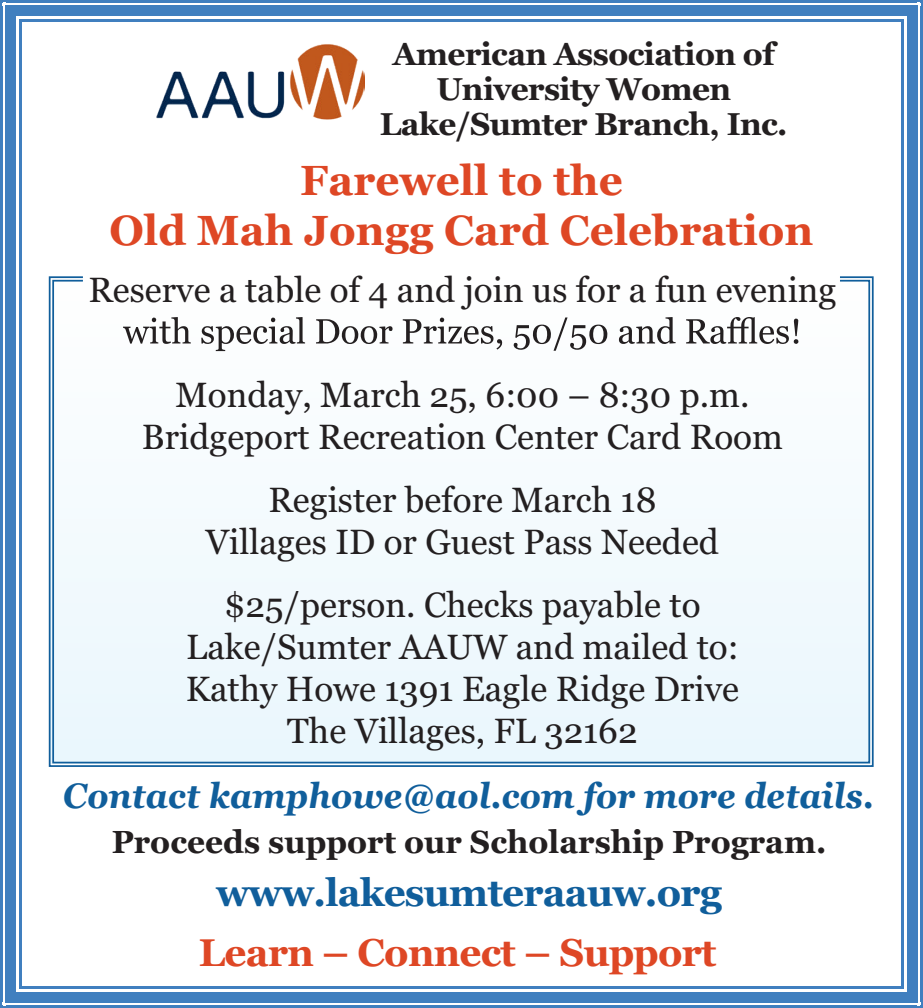
<style>
.page{position:relative;width:923px;height:1008px;background:#fff}
.page>*{position:absolute;margin:0;border:0;box-sizing:border-box;transform-origin:0 0}
.t1{font:700 42px/50.4px "Lmmxhx Georgia";color:#de4725;text-align:center}
.t2{font:700 38.5px "Lmmxhx Georgia";letter-spacing:-.02em;color:#105e9b}
.t3{font:700 38.5px "Lmmxhx Georgia";letter-spacing:-.02em;color:#de4725}
.t4{font:35px/42px "Hkgvvj Georgia";color:#231f20;text-align:center}
.t5{font:italic 700 35px "Georgia";color:#105e9b;scale:.96 1}
.t6{font:700 35px "Ypfvgw Georgia";color:#2969a3}
.t7{font:700 31.85px "Lmmxhx Georgia";color:#231f20}
.t8{font:700 31.5px/35px "Lmmxhx Georgia";letter-spacing:-.02em;color:#231f20;text-align:center}
</style>
<div class="page">
<hr style="left:0;top:0;width:3px;height:22px;background:#407fbf">
<hr style="left:0;top:0;width:22px;height:3px;background:#407fbf">
<div style="left:6px;top:6px;width:11px;height:16px;background:#407fbf"></div>
<div style="left:6px;top:6px;width:16px;height:11px;background:#407fbf"></div>
<hr style="left:22px;top:0;width:878px;height:3px;background:#407fbf">
<div style="left:22px;top:6px;width:878px;height:11px;background:#407fbf"></div>
<hr style="left:22px;top:19px;width:878px;height:3px;background:#407fbf">
<hr style="left:920px;top:0;width:2px;height:22px;background:#407fbf">
<hr style="left:900px;top:0;width:22px;height:3px;background:#407fbf">
<div style="left:906px;top:6px;width:11px;height:16px;background:#407fbf"></div>
<div style="left:900px;top:6px;width:17px;height:11px;background:#407fbf"></div>
<svg style="left:900px;top:19px;width:4px;height:3px"></svg>
<hr style="left:0;top:22px;width:3px;height:718px;background:#407fbf">
<div style="left:6px;top:22px;width:11px;height:718px;background:#407fbf"></div>
<hr style="left:19px;top:22px;width:3px;height:718px;background:#407fbf">
<hr style="left:920px;top:22px;width:2px;height:718px;background:#407fbf">
<div style="left:906px;top:22px;width:11px;height:718px;background:#407fbf"></div>
<hr style="left:900px;top:22px;width:3px;height:718px;background:#407fbf">
<hr style="left:0;top:708px;width:3px;height:278px;background:#407fbf">
<div style="left:6px;top:708px;width:11px;height:278px;background:#407fbf"></div>
<hr style="left:19px;top:708px;width:3px;height:278px;background:#407fbf">
<hr style="left:920px;top:708px;width:2px;height:278px;background:#407fbf">
<div style="left:906px;top:708px;width:11px;height:278px;background:#407fbf"></div>
<hr style="left:900px;top:708px;width:3px;height:278px;background:#407fbf">
<hr style="left:0;top:986px;width:3px;height:22px;background:#407fbf">
<hr style="left:0;top:1005px;width:22px;height:3px;background:#407fbf">
<div style="left:6px;top:986px;width:11px;height:17px;background:#407fbf"></div>
<div style="left:6px;top:992px;width:16px;height:11px;background:#407fbf"></div>
<hr style="left:22px;top:1005px;width:878px;height:3px;background:#407fbf">
<div style="left:22px;top:992px;width:878px;height:11px;background:#407fbf"></div>
<hr style="left:22px;top:986px;width:878px;height:3px;background:#407fbf">
<hr style="left:920px;top:986px;width:2px;height:22px;background:#407fbf">
<hr style="left:900px;top:1005px;width:22px;height:3px;background:#407fbf">
<div style="left:906px;top:986px;width:11px;height:17px;background:#407fbf"></div>
<div style="left:900px;top:992px;width:17px;height:11px;background:#407fbf"></div>
<svg style="left:900px;top:986px;width:4px;height:3px"></svg>
<img style="left:156px;top:44px;width:208px;height:76px">
<svg style="left:48px;top:276px;width:826px;height:491px"></svg>
<svg style="left:123px;top:317px;width:68px;height:27px"></svg>
<svg style="left:201px;top:317px;width:104px;height:34px"></svg>
<svg style="left:316px;top:319px;width:76px;height:25px"></svg>
<svg style="left:402px;top:318px;width:100px;height:32px"></svg>
<svg style="left:513px;top:317px;width:94px;height:34px"></svg>
<svg style="left:618px;top:317px;width:57px;height:27px"></svg>
<svg style="left:686px;top:317px;width:112px;height:27px"></svg>
<p class="t8" style="left:380px;top:35px;width:409px">American Association of<br>University Women<br>Lake/Sumter Branch, Inc.</p>
<p class="t1" style="left:109px;top:153px;width:705px">Farewell to the<br>Old Mah Jongg Card Celebration</p>
<p class="t4" style="left:88px;top:267px;width:749px">Reserve a table of 4 and join us for a fun evening</p>
<p class="t4" style="left:142px;top:372px;width:642px">Monday, March 25, 6:00 – 8:30 p.m.<br>Bridgeport Recreation Center Card Room</p>
<p class="t4" style="left:206px;top:477px;width:514px">Register before March 18<br>Villages ID or Guest Pass Needed</p>
<p class="t4" style="left:186px;top:582px;width:555px">$25/person. Checks payable to<br>Lake/Sumter AAUW and mailed to:<br>Kathy Howe 1391 Eagle Ridge Drive<br>The Villages, FL 32162</p>
<p class="t6" style="left:718px;top:639px;width:15px">!</p>
<p class="t5" style="left:64px;top:769px;width:848px">Contact kamphowe@aol.com for more details.</p>
<p class="t7" style="left:112px;top:818px;width:716px">Proceeds support our Scholarship Program.</p>
<p class="t2" style="left:216px;top:863px;width:507px">www.lakesumteraauw.org</p>
<p class="t6" style="left:718px;top:825px;width:15px">!</p>
<p class="t3" style="left:199px;top:923px;width:519px">Learn – Connect – Support</p>
</div>
